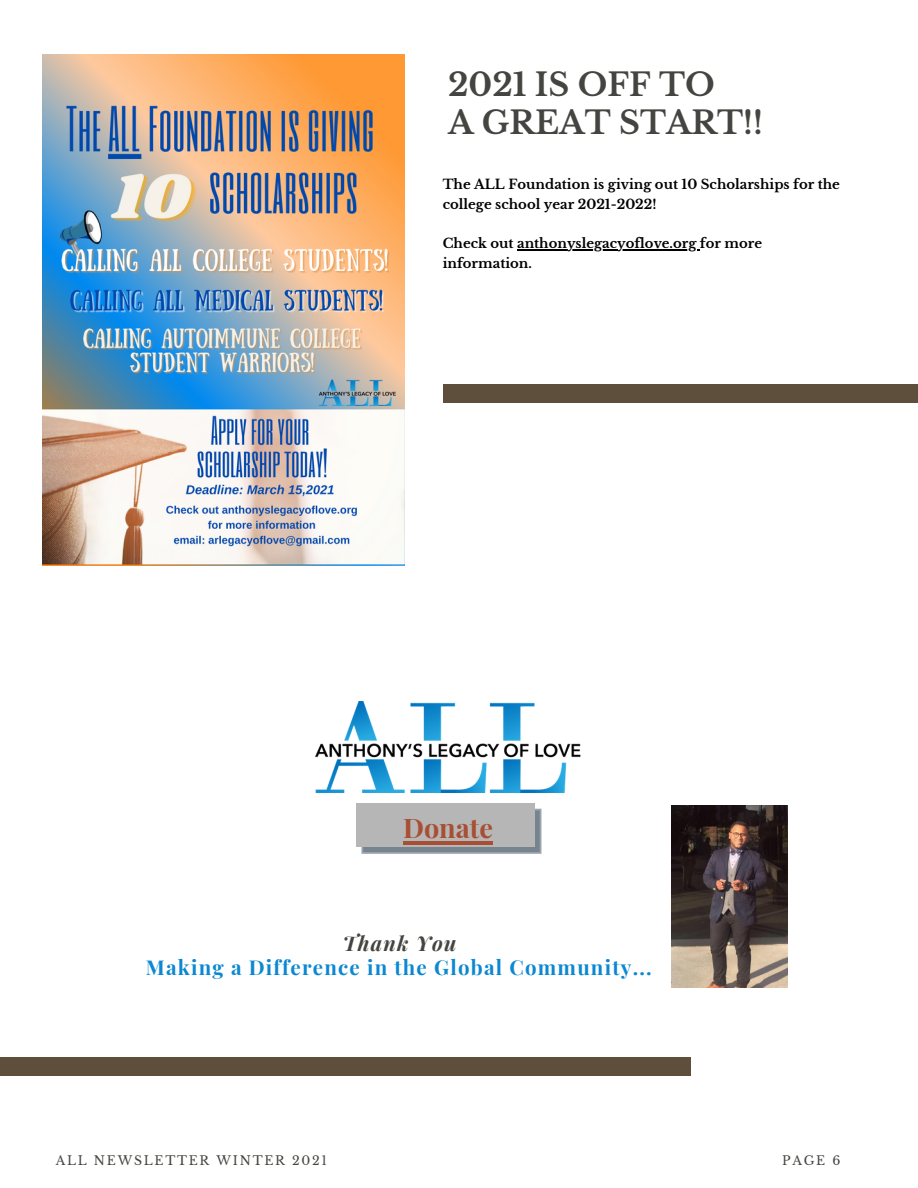
<style>
.page{position:relative;width:918px;height:1188px;background:#fff}
.page>*{position:absolute;margin:0;border:0;box-sizing:border-box;transform-origin:0 0}
.t1{font:700 31.5px "Libre Baskerville";color:#444440}
.t2{font:700 27px "Playfair Display";color:#a84e33}
.t3{font:700 20.4px "Playfair Display";letter-spacing:.06em;color:#0b88d1}
.t4{font:italic 700 20.4px "Playfair Display";letter-spacing:.06em;color:#444440}
.t5{font:700 13.2px/19.8px "Libre Baskerville";color:#000}
.t6{font:12.45px "Libre Baskerville";letter-spacing:.14em;color:#444440}
</style>
<div class="page">
<div style="left:0;top:1058px;width:691px;height:18px;background:#5e4f3c"></div>
<img style="left:671px;top:806px;width:116px;height:182px">
<svg style="left:361px;top:809px;width:180px;height:45px"></svg>
<div style="left:357px;top:804px;width:178px;height:43px;background:#b6b6b6"></div>
<hr style="left:403px;top:841px;width:90px;height:4px;background:#a84e33">
<img style="left:316px;top:701px;width:264px;height:92px">
<img style="left:42px;top:54px;width:363px;height:512px">
<hr style="left:517px;top:249px;width:183px;height:1px;background:#000">
<div style="left:443px;top:384px;width:475px;height:18px;background:#5e4f3c"></div>
<p class="t1" style="left:448px;top:66px;width:268px">2021 IS OFF TO</p>
<p class="t1" style="left:448px;top:104px;width:316px">A GREAT START!!</p>
<p class="t5" style="left:443px;top:174px;width:399px">The ALL Foundation is giving out 10 Scholarships for the college school year 2021-2022!</p>
<p class="t5" style="left:443px;top:234px;width:321px">Check out anthonyslegacyoflove.org for more information.</p>
<p class="t2" style="left:403px;top:808px;width:91px">Donate</p>
<p class="t4" style="left:343px;top:929px;width:115px">Thank You</p>
<p class="t3" style="left:146px;top:953px;width:507px">Making a Difference in the Global Community...</p>
<p class="t6" style="left:56px;top:1153px;width:273px">ALL NEWSLETTER WINTER 2021</p>
<p class="t6" style="left:782px;top:1153px;width:60px">PAGE 6</p>
</div>
